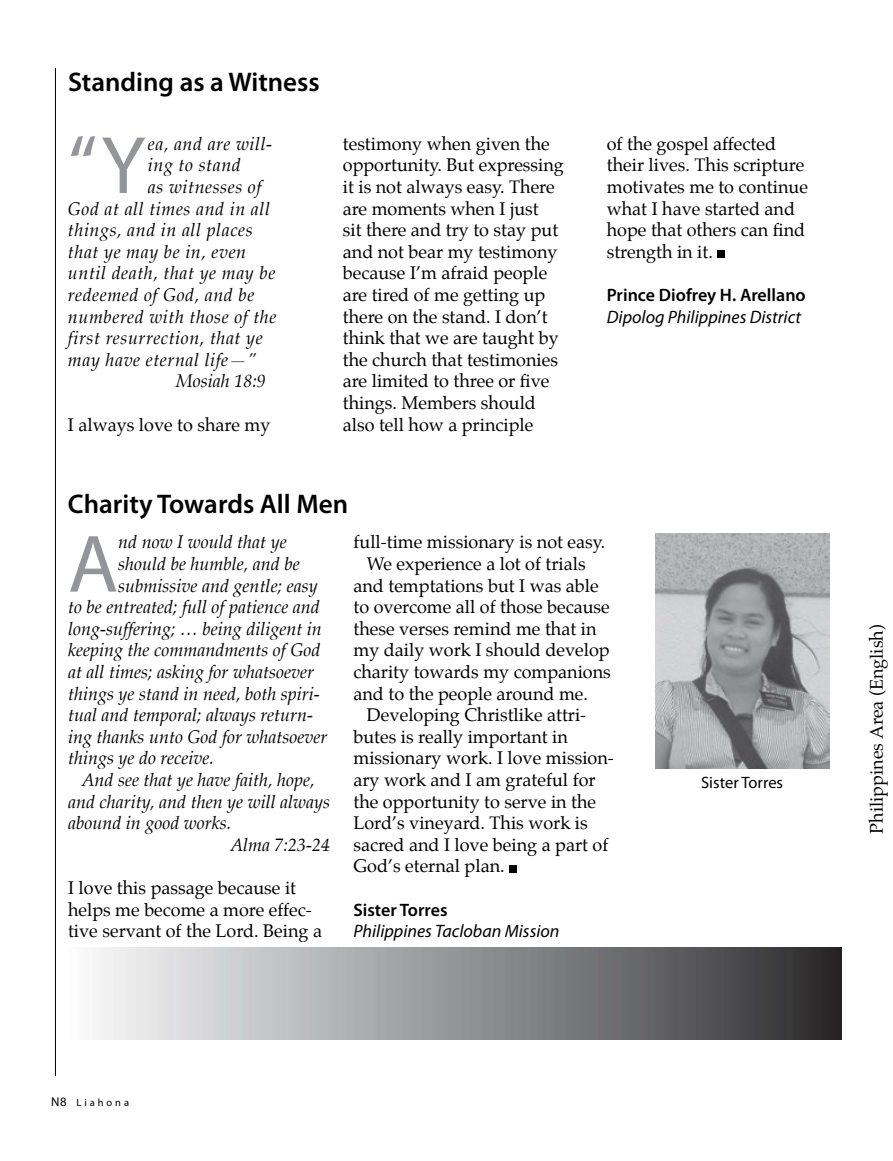
<style>
.page{position:relative;width:893px;height:1161px;background:#fff}
.page>*{position:absolute;margin:0;border:0;box-sizing:border-box;transform-origin:0 0}
.t1{font:82.05px "Myriad Pro";color:#939598}
.t2{font:600 27px "Myriad Pro";color:#000}
.t3{font:18px/21.6px "Palatino";color:#000}
.t4{font:italic 18px "Palatino";color:#000}
.t5{font:italic 18px "Palatino";letter-spacing:.03em;color:#000}
.t6{font:italic 18px "Myriad Pro";color:#000}
.t7{font:600 18px "Myriad Pro";color:#000}
.t8{font:16.5px "Myriad Pro";color:#000}
.t9{font:10.5px "Myriad Pro";letter-spacing:.28em;color:#000}
.s1{font-size:12.75px}
</style>
<div class="page">
<hr style="left:55px;top:68px;width:1px;height:1008px;background:#000">
<div style="left:509px;top:865px;width:8px;height:7px;background:#000"></div>
<img style="left:656px;top:533px;width:173px;height:236px">
<img style="left:99px;top:948px;width:742px;height:92px">
<div style="left:717px;top:250px;width:8px;height:8px;background:#000"></div>
<h2 class="t2" style="left:68px;top:65px;width:253px">Standing as a Witness</h2>
<h1 class="t1" style="left:68px;top:115px;width:79px">“Y</h1>
<p class="t5" style="left:148px;top:129px;width:126px">ea, and are will-</p>
<p class="t5" style="left:148px;top:151px;width:94px">ing to stand</p>
<p class="t5" style="left:148px;top:172px;width:115px">as witnesses of</p>
<p class="t5" style="left:68px;top:194px;width:204px">God at all times and in all</p>
<p class="t5" style="left:68px;top:216px;width:186px">things, and in all places</p>
<p class="t5" style="left:68px;top:237px;width:180px">that ye may be in, even</p>
<p class="t5" style="left:68px;top:259px;width:209px">until death, that ye may be</p>
<p class="t5" style="left:68px;top:280px;width:188px">redeemed of God, and be</p>
<p class="t5" style="left:68px;top:302px;width:210px">numbered with those of the</p>
<p class="t5" style="left:68px;top:324px;width:196px">first resurrection, that ye</p>
<p class="t5" style="left:68px;top:345px;width:190px">may have eternal life—”</p>
<p class="t4" style="left:176px;top:367px;width:91px">Mosiah 18:9</p>
<p class="t3" style="left:68px;top:414px;width:204px">I always love to share my</p>
<p class="t3" style="left:343px;top:133px;width:223px">testimony when given the opportunity. But expressing it is not always easy. There are moments when I just<br>sit there and try to stay put and not bear my testimony because I’m afraid people are tired of me getting up there on the stand. I don’t think that we are taught by the church that testimonies are limited to three or five things. Members should also tell how a principle</p>
<h2 class="t2" style="left:68px;top:487px;width:282px">Charity Towards All Men</h2>
<p class="t3" style="left:607px;top:133px;width:203px">of the gospel affected their lives. This scripture motivates me to continue what I have started and hope that others can find strength in it.</p>
<p class="t7" style="left:607px;top:283px;width:200px">Prince Diofrey H. Arellano</p>
<p class="t6" style="left:607px;top:305px;width:196px">Dipolog Philippines District</p>
<h1 class="t1" style="left:68px;top:513px;width:52px">A</h1>
<p class="t4" style="left:118px;top:528px;width:170px">nd now I would that ye</p>
<p class="t4" style="left:118px;top:549px;width:183px">should be humble, and be</p>
<p class="t4" style="left:118px;top:571px;width:201px">submissive and gentle; easy</p>
<p class="t4" style="left:68px;top:593px;width:253px">to be entreated; full of patience and</p>
<p class="t4" style="left:68px;top:614px;width:255px">long-suffering; … being diligent in</p>
<p class="t4" style="left:68px;top:636px;width:254px">keeping the commandments of God</p>
<p class="t4" style="left:68px;top:657px;width:247px">at all times; asking for whatsoever</p>
<p class="t4" style="left:68px;top:679px;width:253px">things ye stand in need, both spiri-</p>
<p class="t4" style="left:68px;top:701px;width:247px">tual and temporal; always return-</p>
<p class="t4" style="left:68px;top:722px;width:261px">ing thanks unto God for whatsoever</p>
<p class="t4" style="left:68px;top:744px;width:148px">things ye do receive.</p>
<p class="t4" style="left:82px;top:765px;width:234px">And see that ye have faith, hope,</p>
<p class="t4" style="left:68px;top:787px;width:264px">and charity, and then ye will always</p>
<p class="t4" style="left:68px;top:809px;width:165px">abound in good works.</p>
<p class="t4" style="left:230px;top:830px;width:101px">Alma 7:23-24</p>
<p class="t3" style="left:68px;top:877px;width:256px">I love this passage because it helps me become a more effec&shy;tive servant of the Lord. Being a</p>
<p class="t3" style="left:353px;top:531px;width:253px">full-time missionary is not easy.</p>
<p class="t3" style="left:367px;top:553px;width:220px">We experience a lot of trials</p>
<p class="t3" style="left:353px;top:574px;width:247px">and temptations but I was able</p>
<p class="t3" style="left:353px;top:596px;width:258px">to overcome all of those because</p>
<p class="t3" style="left:353px;top:618px;width:244px">these verses remind me that in</p>
<p class="t3" style="left:353px;top:639px;width:258px">my daily work I should develop</p>
<p class="t3" style="left:353px;top:661px;width:259px">charity towards my companions</p>
<p class="t3" style="left:353px;top:682px;width:236px">and to the people around me.</p>
<p class="t3" style="left:367px;top:704px;width:221px">Developing Christlike attri-</p>
<p class="t3" style="left:353px;top:726px;width:216px">butes is really important in</p>
<p class="t3" style="left:353px;top:747px;width:262px">missionary work. I love mission-</p>
<p class="t3" style="left:353px;top:769px;width:244px">ary work and I am grateful for</p>
<p class="t3" style="left:353px;top:790px;width:244px">the opportunity to serve in the</p>
<p class="t3" style="left:353px;top:812px;width:236px">Lord’s vineyard. This work is</p>
<p class="t3" style="left:353px;top:834px;width:256px">sacred and I love being a part of</p>
<p class="t3" style="left:353px;top:855px;width:153px">God’s eternal plan.</p>
<p class="t7" style="left:353px;top:898px;width:96px">Sister Torres</p>
<p class="t6" style="left:353px;top:920px;width:208px">Philippines Tacloban Mission</p>
<p class="t8" style="left:701px;top:772px;width:83px">Sister Torres</p>
<p class="t3" style="left:866px;top:834px;width:211px;rotate:-90deg">Philippines Area (English)</p>
<p class="t9" style="left:51px;top:1096px;width:80px"><span class="s1">N8</span> Liahona</p>
</div>
